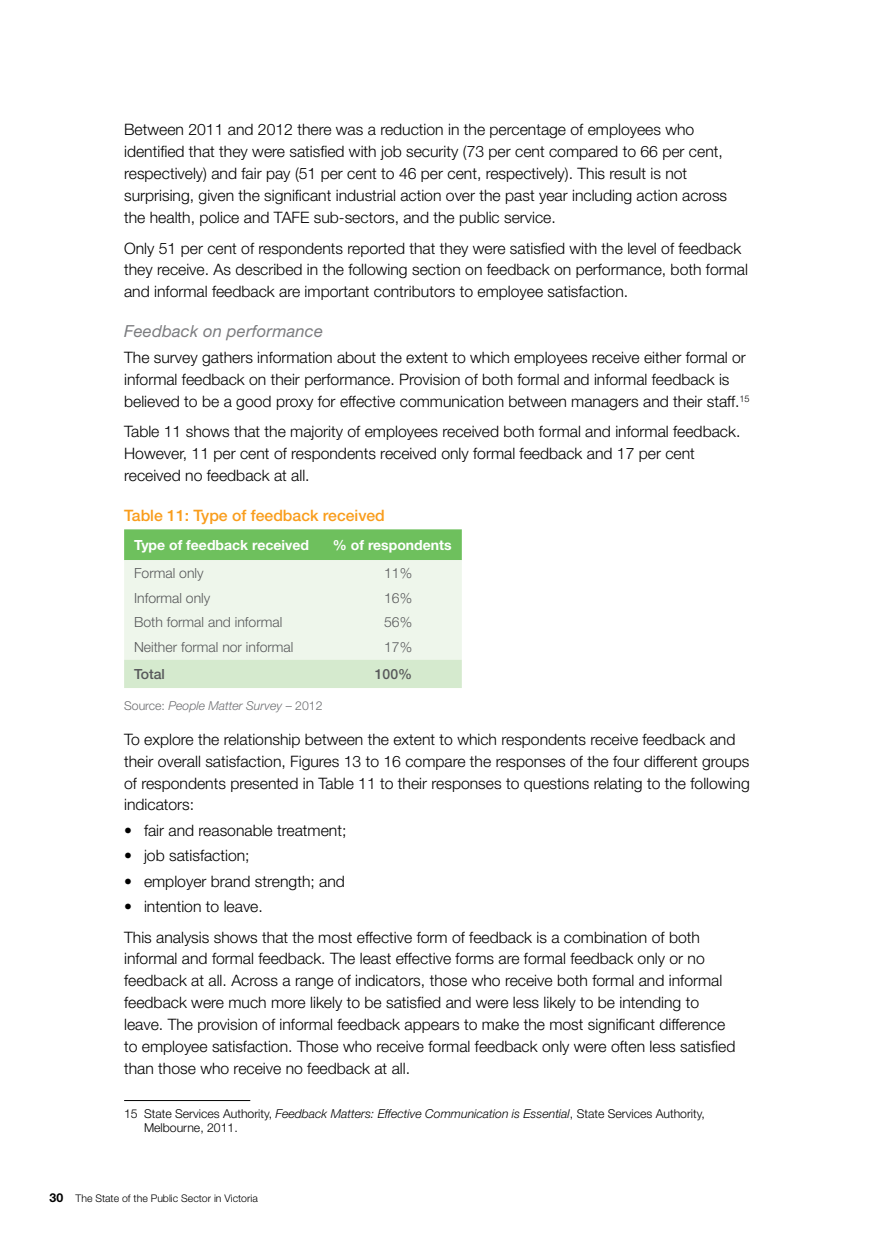
<style>
.page{position:relative;width:874px;height:1241px;background:#fff}
.page>*{position:absolute;margin:0;border:0;box-sizing:border-box;transform-origin:0 0}
.heading_d{font:italic 16.62px "Helvetica Neue";letter-spacing:.01em;color:#7b7c7f}
.Body_Text{font:300 15.75px/21.9px "Helvetica Neue LT Std";color:#000}
.Body_after_sources{font:300 15.75px/21.9px "Helvetica Neue LT Std";color:#000}
.Table_title{font:500 15.75px "Helvetica Neue";color:#f99d1c}
.Table_Body{font:300 14px "Helvetica Neue LT Std";color:#58595b}
.Table_Body-2{font:700 14px "Helvetica Neue";color:#fff}
.Table_Body-3{font:500 14px "Helvetica Neue";color:#58595b}
.footnote{font:300 12.25px/14.7px "Helvetica Neue LT Std";color:#000}
.table_source_sp_aft{font:italic 300 12.25px "Helvetica Neue";color:#6d6e71}
.t1{font:300 10.5px "Helvetica Neue LT Std";color:#000}
.s1{font-family:"Helvetica Neue LT Std";font-style:normal}
.s2{font-family:"Helvetica Neue"}
.s3{font-family:"Helvetica Neue";font-style:italic}
.s4{font-family:"Helvetica Neue";font-weight:700;font-size:12.25px}
</style>
<div class="page">
<svg style="left:124px;top:529px;width:337px;height:159px;background:#d0e9ca"></svg>
<hr style="left:124px;top:1099px;width:126px;height:1px;background:#000">
<p class="Body_Text" style="left:124px;top:118px;width:604px">Between 2011 and 2012 there was a reduction in the percentage of employees who identified that they were satisfied with job security (73 per cent compared to 66 per cent, respectively) and fair pay (51 per cent to 46 per cent, respectively). This result is not surprising, given the significant industrial action over the past year including action across the health, police and TAFE sub-sectors, and the public service.</p>
<p class="Body_Text" style="left:124px;top:237px;width:625px">Only 51 per cent of respondents reported that they were satisfied with the level of feedback they receive. As described in the following section on feedback on performance, both formal and informal feedback are important contributors to employee satisfaction.</p>
<p class="heading_d" style="left:124px;top:321px;width:200px">Feedback on performance</p>
<p class="Body_Text" style="left:124px;top:346px;width:626px">The survey gathers information about the extent to which employees receive either formal or informal feedback on their performance. Provision of both formal and informal feedback is believed to be a good proxy for effective communication between managers and their staff.<sup>15</sup></p>
<p class="Body_Text" style="left:124px;top:420px;width:617px">Table 11 shows that the majority of employees received both formal and informal feedback.<br>However, 11 per cent of respondents received only formal feedback and 17 per cent received no feedback at all.</p>
<p class="Table_title" style="left:124px;top:505px;width:262px">Table 11: Type of feedback received</p>
<p class="Table_Body-2" style="left:134px;top:536px;width:176px">Type of feedback received</p>
<p class="Table_Body-2" style="left:333px;top:536px;width:120px">% of respondents</p>
<p class="Table_Body" style="left:134px;top:564px;width:71px">Formal only</p>
<p class="Table_Body" style="left:384px;top:564px;width:30px">11%</p>
<p class="Table_Body" style="left:134px;top:589px;width:78px">Informal only</p>
<p class="Table_Body" style="left:384px;top:589px;width:30px">16%</p>
<p class="Table_Body" style="left:134px;top:613px;width:150px">Both formal and informal</p>
<p class="Table_Body" style="left:384px;top:613px;width:30px">56%</p>
<p class="Table_Body" style="left:134px;top:638px;width:161px">Neither formal nor informal</p>
<p class="Table_Body" style="left:384px;top:638px;width:30px">17%</p>
<p class="Table_Body-3" style="left:134px;top:666px;width:32px">Total</p>
<p class="Table_Body-3" style="left:374px;top:666px;width:39px">100%</p>
<p class="table_source_sp_aft" style="left:124px;top:698px;width:200px"><span class="s1">Source:</span> People Matter Survey <span class="s1">– 2012</span></p>
<p class="Body_after_sources" style="left:124px;top:727px;width:626px">To explore the relationship between the extent to which respondents receive feedback and their overall satisfaction, Figures 13 to 16 compare the responses of the four different groups of respondents presented in Table 11 to their responses to questions relating to the following indicators:</p>
<p class="Body_Text" style="left:124px;top:818px;width:224px"><span class="s2">•</span> fair and reasonable treatment;</p>
<p class="Body_Text" style="left:124px;top:844px;width:127px"><span class="s2">•</span> job satisfaction;</p>
<p class="Body_Text" style="left:124px;top:869px;width:222px"><span class="s2">•</span> employer brand strength; and</p>
<p class="Body_Text" style="left:124px;top:894px;width:140px"><span class="s2">•</span> intention to leave.</p>
<p class="Body_Text" style="left:124px;top:925px;width:612px">This analysis shows that the most effective form of feedback is a combination of both informal and formal feedback. The least effective forms are formal feedback only or no feedback at all. Across a range of indicators, those who receive both formal and informal feedback were much more likely to be satisfied and were less likely to be intending to leave. The provision of informal feedback appears to make the most significant difference to employee satisfaction. Those who receive formal feedback only were often less satisfied than those who receive no feedback at all.</p>
<p class="footnote" style="left:144px;top:1105px;width:562px;text-indent:-20px">15 State Services Authority, <span class="s3">Feedback Matters: Effective Communication is Essential</span>, State Services Authority,<br>Melbourne, 2011.</p>
<p class="t1" style="left:50px;top:1191px;width:210px"><span class="s4">30</span> The State of the Public Sector in Victoria</p>
</div>
